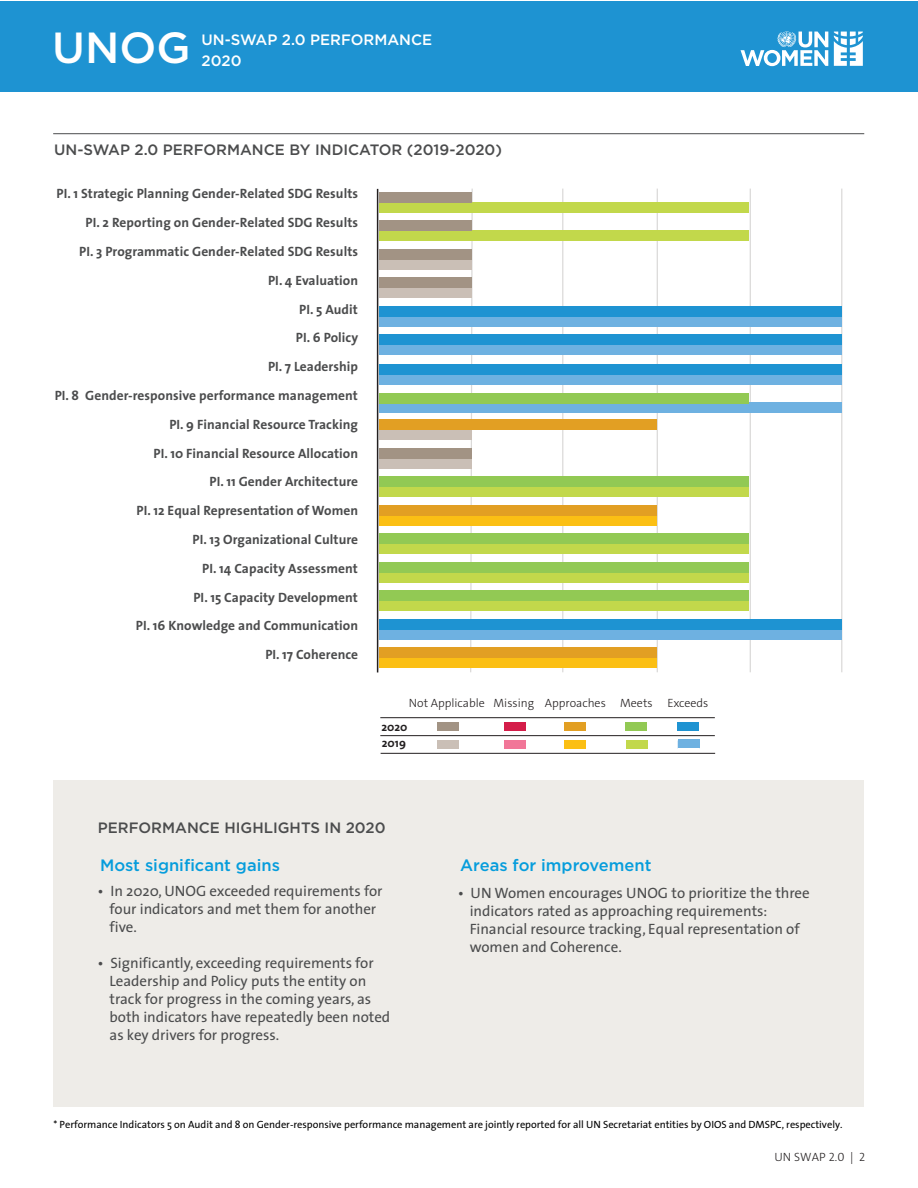
<style>
.page{position:relative;width:918px;height:1188px;background:#fff}
.page>*{position:absolute;margin:0;border:0;box-sizing:border-box;transform-origin:0 0}
.t1{font:500 43.5px "Gotham";color:#fff}
.t2{font:500 16.5px "Gotham";color:#069ddc}
.t3{font:15px/18px "The Sans";color:#4b4c4d}
.t4{font:500 15px "Gotham";color:#4b4c4d}
.t5{font:500 15px "Gotham";color:#fff}
.t6{font:700 13.5px/28.8px "The Sans";letter-spacing:.005em;color:#4b4c4d;text-align:right}
.t7{font:300 12px "The Sans C4 s";color:#231f20}
.t8{font:700 12px "The Sans";color:#231f20}
.t9{font:10.5px "The Sans";letter-spacing:-.005em;color:#000}
</style>
<div class="page">
<div style="left:53px;top:780px;width:810px;height:327px;background:#eeece8"></div>
<hr style="left:53px;top:133px;width:811px;height:1px;background:#4b4c4d">
<div style="left:0;top:1px;width:918px;height:90px;background:#1e93d2"></div>
<svg style="left:741px;top:31px;width:87px;height:35px"></svg>
<svg style="left:834px;top:32px;width:29px;height:34px"></svg>
<div style="left:437px;top:722px;width:22px;height:8px;background:#a29384"></div>
<div style="left:504px;top:722px;width:21px;height:8px;background:#d41d49"></div>
<div style="left:564px;top:722px;width:22px;height:8px;background:#e29f23"></div>
<div style="left:626px;top:723px;width:21px;height:8px;background:#92c954"></div>
<div style="left:678px;top:722px;width:21px;height:8px;background:#1e93d2"></div>
<hr style="left:380px;top:735px;width:335px;height:1px;background:#231f20">
<hr style="left:380px;top:717px;width:335px;height:1px;background:#231f20">
<svg style="left:469px;top:188px;width:374px;height:485px"></svg>
<hr style="left:377px;top:189px;width:1px;height:483px;background:#231f20">
<div style="left:379px;top:202px;width:370px;height:10px;background:#c2d84b"></div>
<div style="left:379px;top:231px;width:370px;height:10px;background:#c2d84b"></div>
<div style="left:379px;top:259px;width:93px;height:10px;background:#cabfb6"></div>
<div style="left:379px;top:288px;width:93px;height:10px;background:#cabfb6"></div>
<div style="left:379px;top:316px;width:463px;height:10px;background:#6eb1e1"></div>
<div style="left:379px;top:344px;width:463px;height:11px;background:#6eb1e1"></div>
<div style="left:379px;top:374px;width:463px;height:11px;background:#6eb1e1"></div>
<div style="left:379px;top:403px;width:463px;height:10px;background:#6eb1e1"></div>
<div style="left:379px;top:430px;width:93px;height:10px;background:#cabfb6"></div>
<div style="left:379px;top:458px;width:93px;height:10px;background:#cabfb6"></div>
<div style="left:379px;top:487px;width:370px;height:10px;background:#c2d84b"></div>
<div style="left:379px;top:515px;width:278px;height:10px;background:#fbbf14"></div>
<div style="left:379px;top:544px;width:370px;height:10px;background:#c2d84b"></div>
<div style="left:379px;top:572px;width:370px;height:10px;background:#c2d84b"></div>
<div style="left:379px;top:600px;width:370px;height:11px;background:#c2d84b"></div>
<div style="left:379px;top:629px;width:463px;height:10px;background:#6eb1e1"></div>
<div style="left:379px;top:657px;width:278px;height:11px;background:#fbbf14"></div>
<div style="left:379px;top:192px;width:93px;height:11px;background:#a29384"></div>
<div style="left:379px;top:221px;width:93px;height:10px;background:#a29384"></div>
<div style="left:379px;top:249px;width:93px;height:10px;background:#a29384"></div>
<div style="left:379px;top:278px;width:93px;height:10px;background:#a29384"></div>
<div style="left:379px;top:306px;width:463px;height:10px;background:#1e93d2"></div>
<div style="left:379px;top:335px;width:463px;height:10px;background:#1e93d2"></div>
<div style="left:379px;top:364px;width:463px;height:11px;background:#1e93d2"></div>
<div style="left:379px;top:393px;width:370px;height:10px;background:#92c954"></div>
<div style="left:379px;top:420px;width:278px;height:10px;background:#e29f23"></div>
<div style="left:379px;top:448px;width:93px;height:11px;background:#a29384"></div>
<div style="left:379px;top:477px;width:370px;height:10px;background:#92c954"></div>
<div style="left:379px;top:505px;width:278px;height:10px;background:#e29f23"></div>
<div style="left:379px;top:534px;width:370px;height:10px;background:#92c954"></div>
<div style="left:379px;top:562px;width:370px;height:10px;background:#92c954"></div>
<div style="left:379px;top:591px;width:370px;height:10px;background:#92c954"></div>
<div style="left:379px;top:619px;width:463px;height:10px;background:#1e93d2"></div>
<div style="left:379px;top:647px;width:278px;height:11px;background:#e29f23"></div>
<div style="left:438px;top:740px;width:21px;height:9px;background:#cabfb6"></div>
<div style="left:504px;top:740px;width:22px;height:9px;background:#f17698"></div>
<div style="left:565px;top:740px;width:21px;height:9px;background:#fbbf14"></div>
<div style="left:626px;top:740px;width:21px;height:9px;background:#c2d84b"></div>
<hr style="left:381px;top:753px;width:334px;height:1px;background:#231f20">
<div style="left:678px;top:740px;width:21px;height:8px;background:#6eb1e1"></div>
<h1 class="t1" style="left:52px;top:20px;width:140px">UNOG</h1>
<p class="t5" style="left:202px;top:30px;width:232px">UN-SWAP 2.0 PERFORMANCE</p>
<p class="t5" style="left:202px;top:51px;width:41px">2020</p>
<p class="t4" style="left:54px;top:140px;width:449px">UN-SWAP 2.0 PERFORMANCE BY INDICATOR (2019-2020)</p>
<p class="t6" style="left:55px;top:179px;width:305px">PI. 1 Strategic Planning Gender-Related SDG Results<br>PI. 2 Reporting on Gender-Related SDG Results<br>PI. 3 Programmatic Gender-Related SDG Results<br>PI. 4 Evaluation<br>PI. 5 Audit<br>PI. 6 Policy<br>PI. 7 Leadership<br>PI. 8 Gender-responsive performance management<br>PI. 9 Financial Resource Tracking<br>PI. 10 Financial Resource Allocation<br>PI. 11 Gender Architecture<br>PI. 12 Equal Representation of Women<br>PI. 13 Organizational Culture<br>PI. 14 Capacity Assessment<br>PI. 15 Capacity Development<br>PI. 16 Knowledge and Communication<br>PI. 17 Coherence</p>
<p class="t7" style="left:409px;top:696px;width:301px">Not Applicable Missing Approaches Meets Exceeds</p>
<p class="t8" style="left:381px;top:717px;width:28px">2020</p>
<p class="t8" style="left:382px;top:733px;width:26px">2019</p>
<p class="t4" style="left:98px;top:818px;width:289px">PERFORMANCE HIGHLIGHTS IN 2020</p>
<p class="t2" style="left:100px;top:854px;width:181px">Most significant gains</p>
<p class="t3" style="left:110px;top:882px;width:274px;text-indent:-12px">• In 2020, UNOG exceeded requirements for four indicators and met them for another five.</p>
<p class="t3" style="left:110px;top:954px;width:282px;text-indent:-12px">• Significantly, exceeding requirements for Leadership and Policy puts the entity on track for progress in the coming years, as both indicators have repeatedly been noted as key drivers for progress.</p>
<p class="t2" style="left:460px;top:854px;width:193px">Areas for improvement</p>
<p class="t3" style="left:470px;top:883px;width:342px;text-indent:-12px">• UN Women encourages UNOG to prioritize the three indicators rated as approaching requirements:<br>Financial resource tracking, Equal representation of women and Coherence.</p>
<p class="t9" style="left:54px;top:1115px;width:790px">* Performance Indicators 5 on Audit and 8 on Gender-responsive performance management are jointly reported for all UN Secretariat entities by OIOS and DMSPC, respectively.</p>
<p class="t7" style="left:774px;top:1149px;width:92px">UN SWAP 2.0 | 2</p>
</div>
